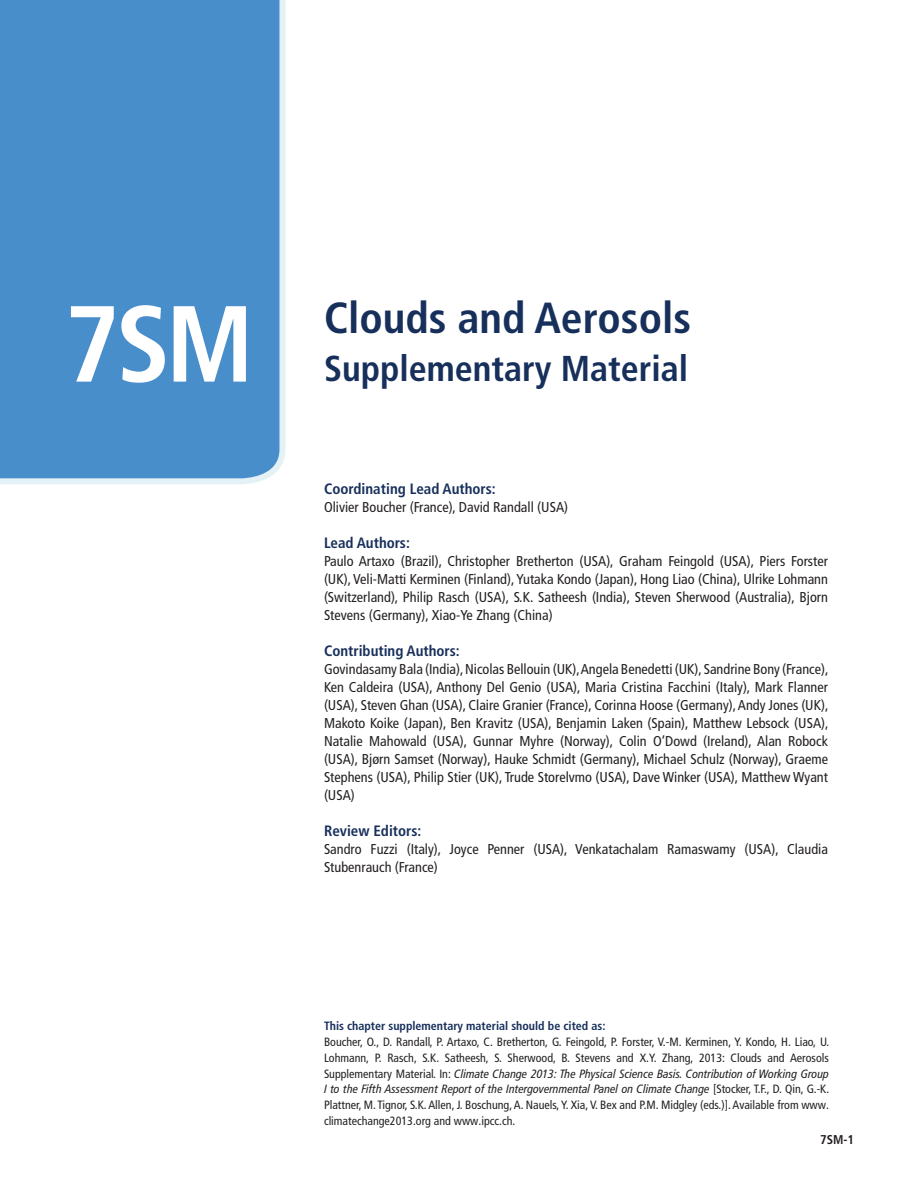
<style>
.page{position:relative;width:918px;height:1188px;background:#fff}
.page>*{position:absolute;margin:0;border:0;box-sizing:border-box;transform-origin:0 0}
.Body{font:700 condensed 108px "Frutiger LT Pro";color:#fff}
.Body-2{font:700 condensed 43.5px "Frutiger LT Pro";color:#172f5b}
.Body-3{font:700 condensed 36px "Frutiger LT Pro";color:#172f5b}
.Body-4{font:700 condensed 15px "Frutiger LT Pro";color:#172f5b}
.Body-5{font:condensed 14.25px/18px "Frutiger LT Pro";color:#231f20;text-align:justify}
.t1{font:700 condensed 12.75px "Frutiger LT Pro";color:#231f20}
.Body-6{font:condensed 12px/15.8px "Frutiger LT Pro";color:#231f20;text-align:justify}
.Body-7{font:700 condensed 12px "Frutiger LT Pro";color:#172f5b}
.s1{font-style:italic}
</style>
<div class="page">
<div style="left:0;top:0;width:286px;height:484px;background:#488ecb"></div>
<p class="Body" style="left:64px;top:280px;width:191px">7SM</p>
<p class="Body-2" style="left:324px;top:292px;width:369px">Clouds and Aerosols</p>
<p class="Body-3" style="left:324px;top:347px;width:366px">Supplementary Material</p>
<p class="Body-4" style="left:324px;top:480px;width:173px">Coordinating Lead Authors:</p>
<p class="Body-5" style="left:324px;top:498px;width:246px">Olivier Boucher (France), David Randall (USA)</p>
<p class="Body-4" style="left:324px;top:534px;width:87px">Lead Authors:</p>
<p class="Body-5" style="left:324px;top:552px;width:506px">Paulo Artaxo (Brazil), Christopher Bretherton (USA), Graham Feingold (USA), Piers Forster (UK), Veli-Matti Kerminen (Finland), Yutaka Kondo (Japan), Hong Liao (China), Ulrike Lohmann (Switzerland), Philip Rasch (USA), S.K. Satheesh (India), Steven Sherwood (Australia), Bjorn Stevens (Germany), Xiao-Ye Zhang (China)</p>
<p class="Body-4" style="left:324px;top:642px;width:137px">Contributing Authors:</p>
<p class="Body-5" style="left:324px;top:660px;width:506px">Govindasamy Bala (India), Nicolas Bellouin (UK), Angela Benedetti (UK), Sandrine Bony (France), Ken Caldeira (USA), Anthony Del Genio (USA), Maria Cristina Facchini (Italy), Mark Flanner (USA), Steven Ghan (USA), Claire Granier (France), Corinna Hoose (Germany), Andy Jones (UK), Makoto Koike (Japan), Ben Kravitz (USA), Benjamin Laken (Spain), Matthew Lebsock (USA), Natalie Mahowald (USA), Gunnar Myhre (Norway), Colin O’Dowd (Ireland), Alan Robock (USA), Bjørn Samset (Norway), Hauke Schmidt (Germany), Michael Schulz (Norway), Graeme Stephens (USA), Philip Stier (UK), Trude Storelvmo (USA), Dave Winker (USA), Matthew Wyant (USA)</p>
<p class="Body-4" style="left:324px;top:822px;width:99px">Review Editors:</p>
<p class="Body-5" style="left:324px;top:840px;width:506px">Sandro Fuzzi (Italy), Joyce Penner (USA), Venkatachalam Ramaswamy (USA), Claudia<br>Stubenrauch (France)</p>
<p class="Body-7" style="left:324px;top:1019px;width:283px">This chapter supplementary material should be cited as:</p>
<p class="Body-6" style="left:324px;top:1034px;width:507px">Boucher, O., D. Randall, P. Artaxo, C. Bretherton, G. Feingold, P. Forster, V.-M. Kerminen, Y. Kondo, H. Liao, U.<br>Lohmann, P. Rasch, S.K. Satheesh, S. Sherwood, B. Stevens and X.Y. Zhang, 2013: Clouds and Aerosols Supplementary Material. In: <span class="s1">Climate Change 2013: The Physical Science Basis. Contribution of Working Group I to the Fifth Assessment Report of the Intergovernmental Panel on Climate Change</span> [Stocker, T.F., D. Qin, G.-K.<br>Plattner, M. Tignor, S.K. Allen, J. Boschung, A. Nauels, Y. Xia, V. Bex and P.M. Midgley (eds.)]. Available from www. climatechange2013.org and www.ipcc.ch.</p>
<p class="t1" style="left:820px;top:1132px;width:36px">7SM-1</p>
</div>
